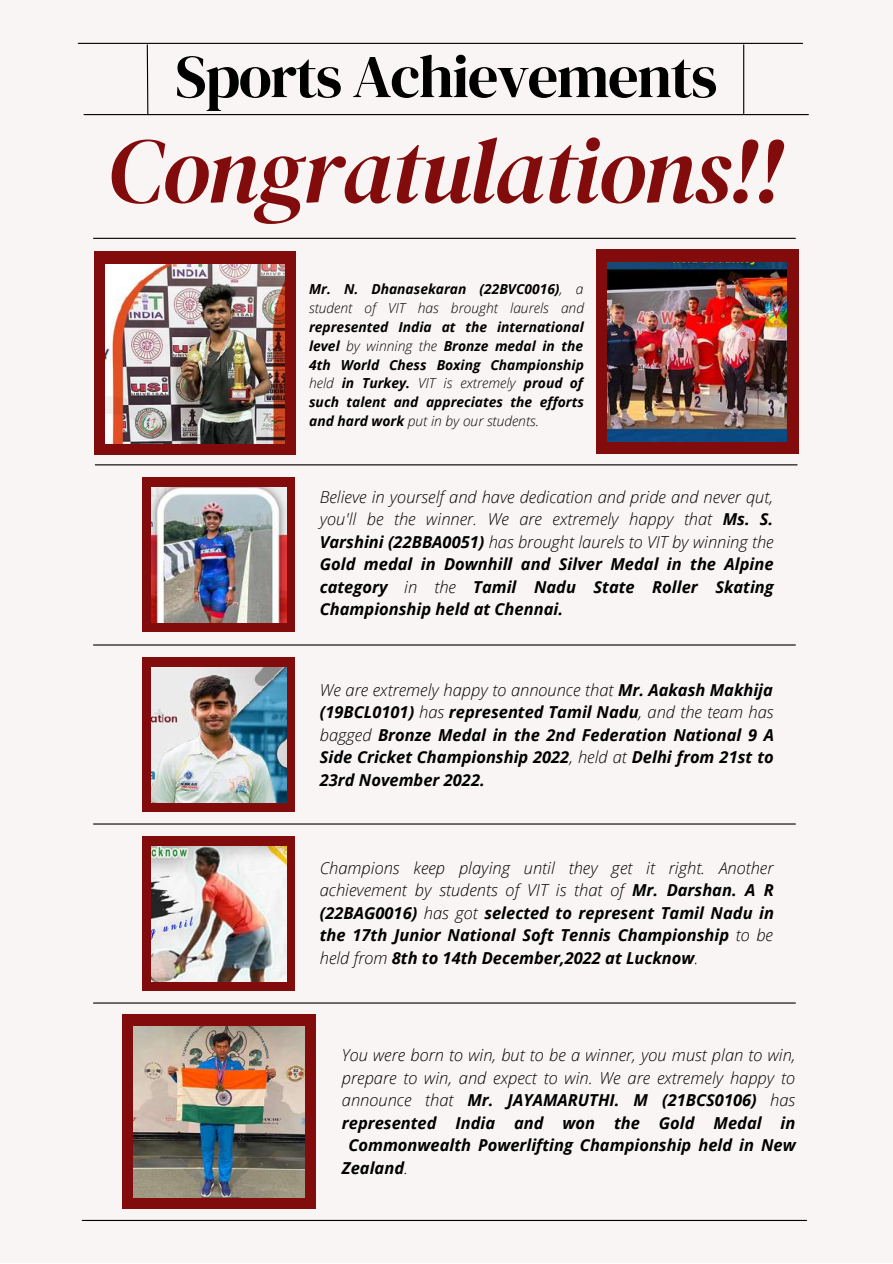
<style>
.page{position:relative;width:893px;height:1264px;background:#fff}
.page>*{position:absolute;margin:0;border:0;box-sizing:border-box;transform-origin:0 0}
.t1{font:italic 92.4px "DM Serif Display";letter-spacing:-.02em;color:#820b0b}
.t2{font:60.45px "DM Serif Display";letter-spacing:-.025em;color:#000}
.t3{font:italic 700 16.5px/22.5px "Open Sans";color:#000;text-align:justify}
.t4{font:italic 300 16.5px/22.5px "Open Sans";color:#000;text-align:justify}
.t5{font:italic 700 13.8px/18.9px "Open Sans";color:#000;text-align:justify}
.t6{font:italic 300 13.8px/18.9px "Open Sans";color:#000}
.s1{font-weight:700}
.s2{font-weight:300}
</style>
<div class="page">
<div style="left:0;top:0;width:892px;height:1262px;background:#faf5f5"></div>
<div style="left:95px;top:251px;width:201px;height:204px;background:#820b0b"></div>
<hr style="left:78px;top:43px;width:724px;height:1px;background:#000">
<hr style="left:82px;top:1219px;width:724px;height:1px;background:#000">
<hr style="left:84px;top:114px;width:724px;height:1px;background:#000">
<svg style="left:146px;top:44px;width:3px;height:72px"></svg>
<hr style="left:743px;top:45px;width:1px;height:68px;background:#000">
<hr style="left:93px;top:238px;width:702px;height:1px;background:#000">
<hr style="left:95px;top:464px;width:702px;height:1px;background:#000">
<img style="left:106px;top:264px;width:179px;height:179px">
<div style="left:142px;top:478px;width:153px;height:154px;background:#820b0b"></div>
<hr style="left:93px;top:644px;width:702px;height:1px;background:#000">
<img style="left:151px;top:488px;width:135px;height:135px">
<hr style="left:93px;top:823px;width:702px;height:1px;background:#000">
<div style="left:142px;top:658px;width:153px;height:154px;background:#820b0b"></div>
<hr style="left:93px;top:1002px;width:702px;height:1px;background:#000">
<img style="left:151px;top:668px;width:135px;height:135px">
<div style="left:142px;top:836px;width:153px;height:154px;background:#820b0b"></div>
<img style="left:151px;top:846px;width:135px;height:135px">
<div style="left:595px;top:249px;width:203px;height:205px;background:#820b0b"></div>
<img style="left:607px;top:263px;width:179px;height:179px">
<div style="left:122px;top:1013px;width:193px;height:195px;background:#820b0b"></div>
<img style="left:133px;top:1026px;width:171px;height:171px">
<h2 class="t2" style="left:175px;top:34px;width:543px">Sports Achievements</h2>
<h1 class="t1" style="left:107px;top:106px;width:676px">Congratulations!!</h1>
<p class="t6" style="left:309px;top:279px;width:276px"><span class="s1">Mr. N. Dhanasekaran (22BVC0016)</span>, a student of VIT has brought laurels and</p>
<p class="t5" style="left:309px;top:317px;width:276px">represented India at the international level <span class="s2">by winning the</span> Bronze medal in the 4th World Chess Boxing Championship <span class="s2">held</span> in Turkey. <span class="s2">VIT is extremely</span> proud of such talent and appreciates the efforts and hard work <span class="s2">put in by our students.</span></p>
<p class="t4" style="left:320px;top:485px;width:455px">Believe in yourself and have dedication and pride and never qut, you'll be the winner. We are extremely happy that <span class="s1">Ms. S.<br>Varshini (22BBA0051)</span> has brought laurels to VIT by winning the <span class="s1">Gold medal in Downhill and Silver Medal in the Alpine category</span> in the <span class="s1">Tamil Nadu State Roller Skating Championship held at Chennai.</span></p>
<p class="t3" style="left:320px;top:678px;width:455px"><span class="s2">We are extremely happy to announce that</span> Mr. Aakash Makhija (19BCL0101) <span class="s2">has</span> represented Tamil Nadu<span class="s2">, and the team has bagged</span> Bronze Medal in the 2nd Federation National 9 A Side Cricket Championship 2022<span class="s2">, held at</span> Delhi from 21st to 23rd November 2022.</p>
<p class="t3" style="left:320px;top:855px;width:455px"><span class="s2">Champions keep playing until they get it right. Another achievement by students of VIT is that of</span> Mr. Darshan. A R (22BAG0016) <span class="s2">has got</span> selected to represent Tamil Nadu in the 17th Junior National Soft Tennis Championship <span class="s2">to be held from</span> 8th to 14th December,2022 at Lucknow<span class="s2">.</span></p>
<p class="t4" style="left:342px;top:1043px;width:455px">You were born to win, but to be a winner, you must plan to win,</p>
<p class="t4" style="left:342px;top:1066px;width:454px">prepare to win, and expect to win. We are extremely happy to</p>
<p class="t3" style="left:342px;top:1088px;width:454px"><span class="s2">announce that</span> Mr. JAYAMARUTHI. M (21BCS0106) <span class="s2">has</span></p>
<p class="t3" style="left:342px;top:1111px;width:455px">represented India and won the Gold Medal in</p>
<p class="t3" style="left:348px;top:1133px;width:448px">Commonwealth Powerlifting Championship held in New</p>
<p class="t3" style="left:342px;top:1155px;width:68px">Zealand<span class="s2">.</span></p>
</div>
